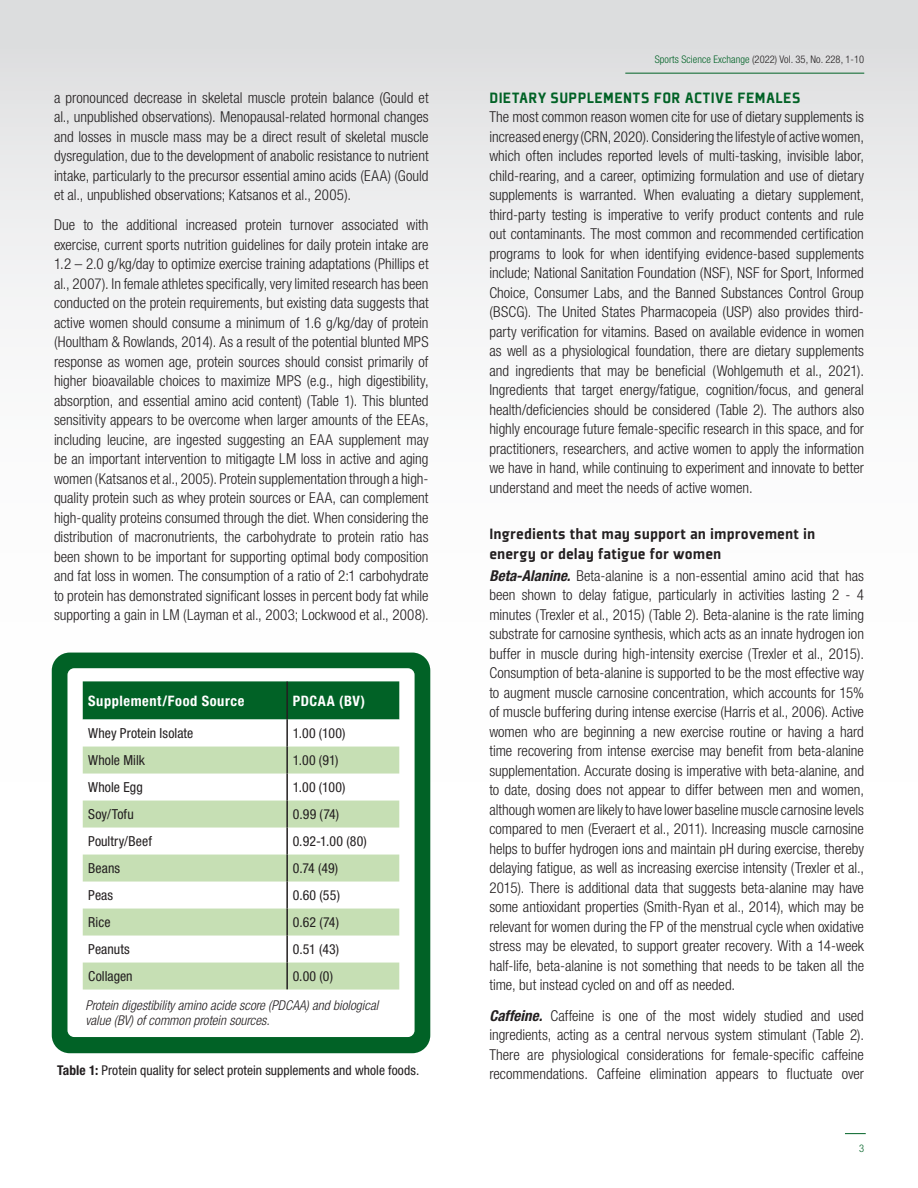
<style>
.page{position:relative;width:918px;height:1188px;background:#fff}
.page>*{position:absolute;margin:0;border:0;box-sizing:border-box;transform-origin:0 0}
.SUB_HEADS{font:900 16.5px/19.5px "Plexes Pro";letter-spacing:.005em;color:#231f20}
.HEADINGS{font:900 16.5px "Plexes Pro";letter-spacing:.035em;color:#016226}
.MAIN_BODY{font:300 condensed 15px/19.5px "Helvetica Neue LT Std";color:#231f20;text-align:justify}
.Table_Header{font:700 condensed 14.4px "Helvetica Neue LT Std";letter-spacing:.04em;color:#fff}
.SUB_HEADS-2{font:condensed 13.8px "Helvetica Neue LT Std";letter-spacing:.005em;color:#231f20}
.FIGURE_CAPTIONS{font:italic 300 condensed 13.5px/15px "Helvetica Neue LT Std";letter-spacing:.005em;color:#231f20}
.FIGURE_CAPTIONS-2{font:condensed 13.5px "Helvetica Neue LT Std";letter-spacing:.005em;color:#231f20}
.t1{font:300 condensed 10.5px "Helvetica Neue LT Std";letter-spacing:.005em;color:#231f20}
.t2{font:300 condensed 10.5px "Helvetica Neue LT Std";color:#016226}
.s1{font-weight:700}
.s2{color:#016226}
.s3{font-weight:700;font-style:italic}
</style>
<div class="page">
<div style="left:0;top:0;width:918px;height:1188px;background:linear-gradient(to bottom,#e8e9ea,#fff)"></div>
<div style="left:52px;top:653px;width:378px;height:400px;background:#016226;border-radius:18px"></div>
<div style="left:67px;top:668px;width:348px;height:369px;background:#fff;border-radius:7px"></div>
<div style="left:83px;top:681px;width:316px;height:39px;background:#016226"></div>
<svg style="left:83px;top:746px;width:316px;height:1px"></svg>
<svg style="left:83px;top:747px;width:316px;height:243px;fill:#c6dfb4"></svg>
<hr style="left:286px;top:682px;width:2px;height:38px;background:#231f20">
<hr style="left:286px;top:720px;width:2px;height:27px;background:#231f20">
<hr style="left:286px;top:747px;width:2px;height:27px;background:#231f20">
<hr style="left:286px;top:774px;width:2px;height:27px;background:#231f20">
<hr style="left:286px;top:801px;width:2px;height:27px;background:#231f20">
<hr style="left:286px;top:828px;width:2px;height:27px;background:#231f20">
<hr style="left:286px;top:855px;width:2px;height:27px;background:#231f20">
<hr style="left:286px;top:882px;width:2px;height:27px;background:#231f20">
<hr style="left:286px;top:909px;width:2px;height:27px;background:#231f20">
<hr style="left:286px;top:936px;width:2px;height:27px;background:#231f20">
<hr style="left:286px;top:963px;width:2px;height:26px;background:#231f20">
<hr style="left:625px;top:73px;width:239px;height:1px;background:#016226">
<svg style="left:845px;top:1133px;width:21px;height:1px"></svg>
<p class="MAIN_BODY" style="left:54px;top:87px;width:376px">a pronounced decrease in skeletal muscle protein balance (Gould et al., unpublished observations). Menopausal-related hormonal changes and losses in muscle mass may be a direct result of skeletal muscle dysregulation, due to the development of anabolic resistance to nutrient intake, particularly to the precursor essential amino acids (EAA) (Gould et al., unpublished observations; Katsanos et al., 2005).</p>
<p class="MAIN_BODY" style="left:54px;top:215px;width:376px">Due to the additional increased protein turnover associated with exercise, current sports nutrition guidelines for daily protein intake are 1.2 – 2.0 g/kg/day to optimize exercise training adaptations (Phillips et al., 2007). In female athletes specifically, very limited research has been conducted on the protein requirements, but existing data suggests that active women should consume a minimum of 1.6 g/kg/day of protein (Houltham &amp; Rowlands, 2014). As a result of the potential blunted MPS response as women age, protein sources should consist primarily of higher bioavailable choices to maximize MPS (e.g., high digestibility, absorption, and essential amino acid content) (Table 1). This blunted sensitivity appears to be overcome when larger amounts of the EEAs, including leucine, are ingested suggesting an EAA supplement may be an important intervention to mitigagte LM loss in active and aging women (Katsanos et al., 2005). Protein supplementation through a high&shy;quality protein such as whey protein sources or EAA, can complement high-quality proteins consumed through the diet. When considering the distribution of macronutrients, the carbohydrate to protein ratio has been shown to be important for supporting optimal body composition and fat loss in women. The consumption of a ratio of 2:1 carbohydrate to protein has demonstrated significant losses in percent body fat while supporting a gain in LM (Layman et al., 2003; Lockwood et al., 2008).</p>
<p class="Table_Header" style="left:88px;top:692px;width:158px">Supplement/Food Source</p>
<p class="Table_Header" style="left:293px;top:692px;width:74px">PDCAA (BV)</p>
<p class="SUB_HEADS-2" style="left:88px;top:725px;width:107px">Whey Protein Isolate</p>
<p class="SUB_HEADS-2" style="left:293px;top:725px;width:54px">1.00 (100)</p>
<p class="SUB_HEADS-2" style="left:88px;top:752px;width:58px">Whole Milk</p>
<p class="SUB_HEADS-2" style="left:293px;top:752px;width:47px">1.00 (91)</p>
<p class="SUB_HEADS-2" style="left:88px;top:779px;width:56px">Whole Egg</p>
<p class="SUB_HEADS-2" style="left:293px;top:779px;width:54px">1.00 (100)</p>
<p class="SUB_HEADS-2" style="left:88px;top:806px;width:47px">Soy/Tofu</p>
<p class="SUB_HEADS-2" style="left:293px;top:806px;width:48px">0.99 (74)</p>
<p class="SUB_HEADS-2" style="left:88px;top:833px;width:65px">Poultry/Beef</p>
<p class="SUB_HEADS-2" style="left:293px;top:833px;width:76px">0.92-1.00 (80)</p>
<p class="SUB_HEADS-2" style="left:88px;top:860px;width:33px">Beans</p>
<p class="SUB_HEADS-2" style="left:293px;top:860px;width:47px">0.74 (49)</p>
<p class="SUB_HEADS-2" style="left:88px;top:887px;width:26px">Peas</p>
<p class="SUB_HEADS-2" style="left:293px;top:887px;width:49px">0.60 (55)</p>
<p class="SUB_HEADS-2" style="left:88px;top:914px;width:24px">Rice</p>
<p class="SUB_HEADS-2" style="left:293px;top:914px;width:48px">0.62 (74)</p>
<p class="SUB_HEADS-2" style="left:88px;top:941px;width:43px">Peanuts</p>
<p class="SUB_HEADS-2" style="left:293px;top:941px;width:48px">0.51 (43)</p>
<p class="SUB_HEADS-2" style="left:88px;top:968px;width:46px">Collagen</p>
<p class="SUB_HEADS-2" style="left:293px;top:968px;width:42px">0.00 (0)</p>
<p class="FIGURE_CAPTIONS" style="left:86px;top:998px;width:294px">Protein digestibility amino acide score (PDCAA) and biological value (BV) of common protein sources.</p>
<p class="FIGURE_CAPTIONS-2" style="left:57px;top:1062px;width:364px"><span class="s1">Table 1:</span> Protein quality for select protein supplements and whole foods.</p>
<p class="t1" style="left:655px;top:53px;width:211px"><span class="s2">Sports Science Exchange</span> (2022) Vol. 35, No. 228, 1-10</p>
<p class="HEADINGS" style="left:489px;top:88px;width:313px">DIETARY SUPPLEMENTS FOR ACTIVE FEMALES</p>
<p class="MAIN_BODY" style="left:489px;top:107px;width:376px">The most common reason women cite for use of dietary supplements is increased energy (CRN, 2020). Considering the lifestyle of active women, which often includes reported levels of multi-tasking, invisible labor, child-rearing, and a career, optimizing formulation and use of dietary supplements is warranted. When evaluating a dietary supplement, third-party testing is imperative to verify product contents and rule out contaminants. The most common and recommended certification programs to look for when identifying evidence-based supplements include; National Sanitation Foundation (NSF), NSF for Sport, Informed Choice, Consumer Labs, and the Banned Substances Control Group (BSCG). The United States Pharmacopeia (USP) also provides third&shy;party verification for vitamins. Based on available evidence in women as well as a physiological foundation, there are dietary supplements and ingredients that may be beneficial (Wohlgemuth et al., 2021).<br>Ingredients that target energy/fatigue, cognition/focus, and general health/deficiencies should be considered (Table 2). The authors also highly encourage future female-specific research in this space, and for practitioners, researchers, and active women to apply the information we have in hand, while continuing to experiment and innovate to better understand and meet the needs of active women.</p>
<p class="SUB_HEADS" style="left:489px;top:524px;width:328px">Ingredients that may support an improvement in energy or delay fatigue for women</p>
<p class="MAIN_BODY" style="left:489px;top:566px;width:376px"><span class="s3">Beta-Alanine.</span> Beta-alanine is a non-essential amino acid that has been shown to delay fatigue, particularly in activities lasting 2 - 4 minutes (Trexler et al., 2015) (Table 2). Beta-alanine is the rate liming substrate for carnosine synthesis, which acts as an innate hydrogen ion buffer in muscle during high-intensity exercise (Trexler et al., 2015).<br>Consumption of beta-alanine is supported to be the most effective way to augment muscle carnosine concentration, which accounts for 15% of muscle buffering during intense exercise (Harris et al., 2006). Active women who are beginning a new exercise routine or having a hard time recovering from intense exercise may benefit from beta-alanine supplementation. Accurate dosing is imperative with beta-alanine, and to date, dosing does not appear to differ between men and women, although women are likely to have lower baseline muscle carnosine levels compared to men (Everaert et al., 2011). Increasing muscle carnosine helps to buffer hydrogen ions and maintain pH during exercise, thereby delaying fatigue, as well as increasing exercise intensity (Trexler et al., 2015). There is additional data that suggests beta-alanine may have some antioxidant properties (Smith-Ryan et al., 2014), which may be relevant for women during the FP of the menstrual cycle when oxidative stress may be elevated, to support greater recovery. With a 14-week half-life, beta-alanine is not something that needs to be taken all the time, but instead cycled on and off as needed.</p>
<p class="MAIN_BODY" style="left:489px;top:1006px;width:376px"><span class="s3">Caffeine.</span> Caffeine is one of the most widely studied and used ingredients, acting as a central nervous system stimulant (Table 2).<br>There are physiological considerations for female-specific caffeine recommendations. Caffeine elimination appears to fluctuate over</p>
<p class="t2" style="left:859px;top:1142px;width:7px">3</p>
</div>
